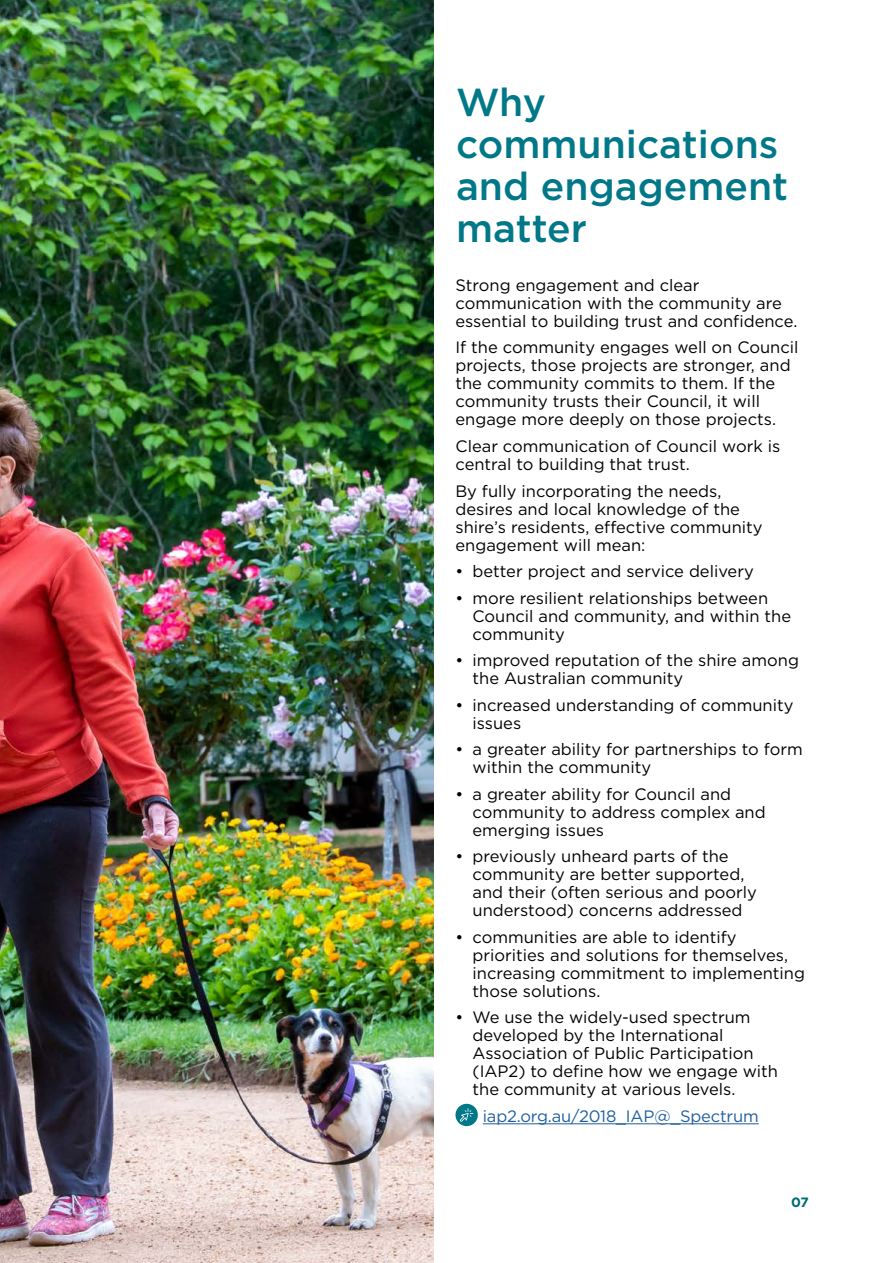
<style>
.page{position:relative;width:893px;height:1263px;background:#fff}
.page>*{position:absolute;margin:0;border:0;box-sizing:border-box;transform-origin:0 0}
.Heading_1_white{font:500 39px/42px "Gotham";color:#007888}
.List_bullets{font:16.5px/18px "Gotham";color:#000}
.List_bullets-2{font:16.5px "Gotham";letter-spacing:-.01em;color:#215e9e}
.Body_Copy{font:700 13.5px "Gotham";color:#006a75}
</style>
<div class="page">
<img style="left:0;top:0;width:434px;height:1263px">
<hr style="left:483px;top:1123px;width:276px;height:1px;background:#215e9e">
<div style="left:455px;top:1104px;width:23px;height:22px;background:#007888;border-radius:50%"></div>
<svg style="left:460px;top:1108px;width:13px;height:14px"></svg>
<p class="Heading_1_white" style="left:456px;top:81px;width:334px">Why communications and engagement matter</p>
<p class="List_bullets" style="left:455px;top:276px;width:343px">Strong engagement and clear communication with the community are essential to building trust and confidence.</p>
<p class="List_bullets" style="left:455px;top:338px;width:344px">If the community engages well on Council projects, those projects are stronger, and the community commits to them. If the community trusts their Council, it will engage more deeply on those projects.</p>
<p class="List_bullets" style="left:455px;top:437px;width:326px">Clear communication of Council work is central to building that trust.</p>
<p class="List_bullets" style="left:455px;top:481px;width:309px">By fully incorporating the needs, desires and local knowledge of the shire’s residents, effective community engagement will mean:</p>
<p class="List_bullets" style="left:455px;top:562px;width:300px">• better project and service delivery</p>
<p class="List_bullets" style="left:472px;top:588px;width:320px;text-indent:-17px">• more resilient relationships between<br>Council and community, and within the community</p>
<p class="List_bullets" style="left:472px;top:651px;width:328px;text-indent:-17px">• improved reputation of the shire among the Australian community</p>
<p class="List_bullets" style="left:472px;top:695px;width:322px;text-indent:-17px">• increased understanding of community issues</p>
<p class="List_bullets" style="left:472px;top:740px;width:332px;text-indent:-17px">• a greater ability for partnerships to form within the community</p>
<p class="List_bullets" style="left:472px;top:784px;width:295px;text-indent:-17px">• a greater ability for Council and community to address complex and emerging issues</p>
<p class="List_bullets" style="left:472px;top:847px;width:286px;text-indent:-17px">• previously unheard parts of the community are better supported, and their (often serious and poorly understood) concerns addressed</p>
<p class="List_bullets" style="left:472px;top:927px;width:334px;text-indent:-17px">• communities are able to identify priorities and solutions for themselves, increasing commitment to implementing those solutions.</p>
<p class="List_bullets" style="left:472px;top:1008px;width:307px;text-indent:-17px">• We use the widely-used spectrum developed by the International Association of Public Participation (IAP2) to define how we engage with the community at various levels.</p>
<p class="List_bullets-2" style="left:483px;top:1107px;width:278px">iap2.org.au/2018_IAP@_Spectrum</p>
<p class="Body_Copy" style="left:791px;top:1194px;width:19px">07</p>
</div>
